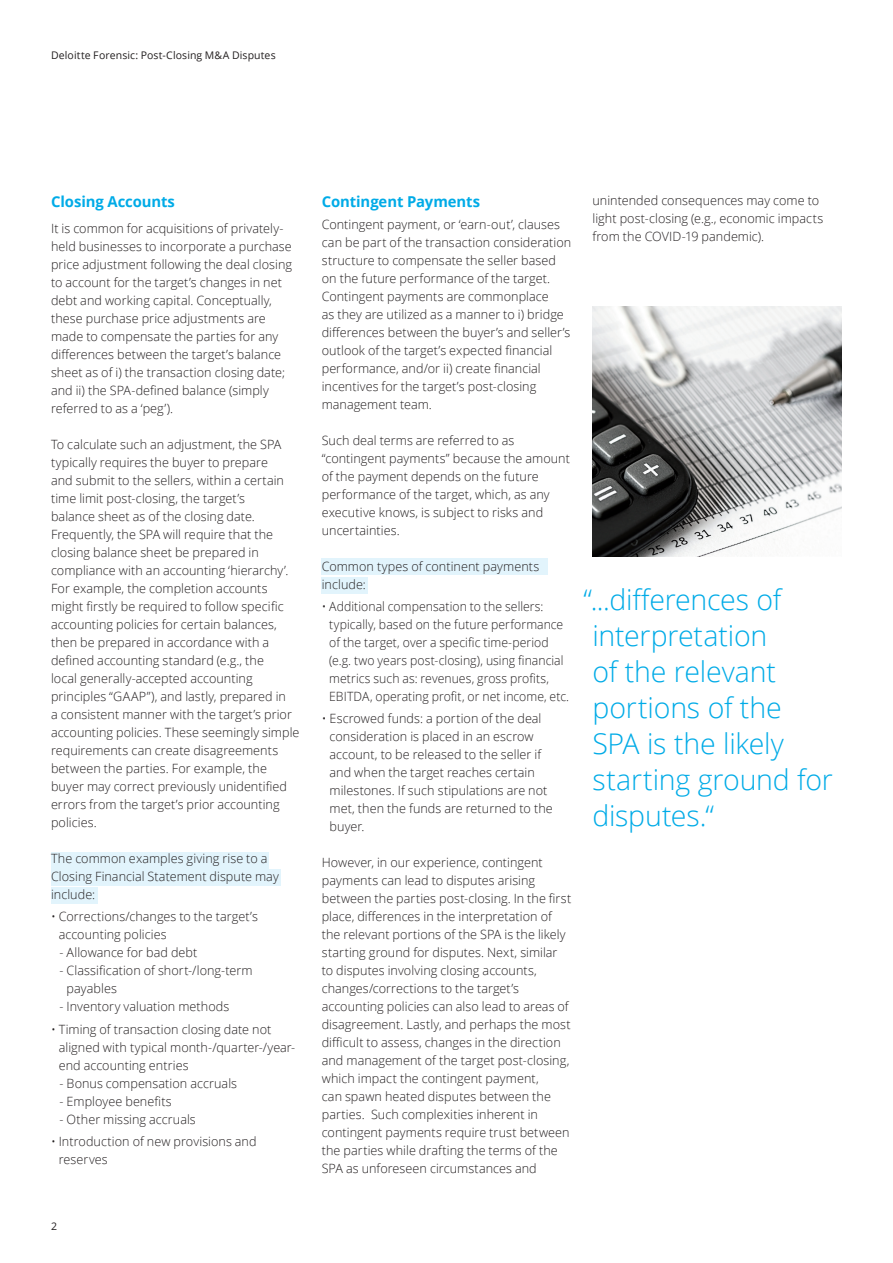
<style>
.page{position:relative;width:893px;height:1263px;background:#fff}
.page>*{position:absolute;margin:0;border:0;box-sizing:border-box;transform-origin:0 0}
.Quote_pullout_medium{font:300 28.5px/36px "Open Sans";letter-spacing:-.005em;color:#00abe7}
.Body_copy__8_5_12pt{font:700 15px "Open Sans";letter-spacing:-.005em;color:#00abe7}
.Body_copy__8_5_12pt-2{font:300 12.75px/18px "Open Sans";letter-spacing:.005em;color:#231f20}
.Body_copy__8_5_12pt-3{font:300 12.75px/18px "Open Sans";letter-spacing:.005em;color:#231f20;scale:.96 1}
.Body_copy__8_5_12pt-4{font:10.5px "Open Sans";letter-spacing:.01em;color:#231f20}
.Folio_Left_pg__7_9_5{font:10.5px "Open Sans";color:#231f20}
</style>
<div class="page">
<div style="left:51px;top:852px;width:218px;height:16px;background:#e2f4fc"></div>
<div style="left:322px;top:558px;width:226px;height:16px;background:#e2f4fc"></div>
<div style="left:322px;top:578px;width:46px;height:16px;background:#e2f4fc"></div>
<div style="left:51px;top:870px;width:229px;height:16px;background:#e2f4fc"></div>
<div style="left:51px;top:888px;width:46px;height:16px;background:#e2f4fc"></div>
<img style="left:592px;top:307px;width:250px;height:249px">
<p class="Body_copy__8_5_12pt-4" style="left:51px;top:48px;width:226px">Deloitte Forensic: Post-Closing M&amp;A Disputes</p>
<p class="Body_copy__8_5_12pt" style="left:51px;top:190px;width:126px">Closing Accounts</p>
<p class="Body_copy__8_5_12pt-2" style="left:51px;top:219px;width:242px">It is common for acquisitions of privately&shy;held businesses to incorporate a purchase price adjustment following the deal closing to account for the target’s changes in net debt and working capital. Conceptually, these purchase price adjustments are made to compensate the parties for any differences between the target’s balance sheet as of i) the transaction closing date; and ii) the SPA-defined balance (simply referred to as a ‘peg’).</p>
<p class="Body_copy__8_5_12pt-2" style="left:51px;top:435px;width:250px">To calculate such an adjustment, the SPA typically requires the buyer to prepare<br>and submit to the sellers, within a certain time limit post-closing, the target’s<br>balance sheet as of the closing date.<br>Frequently, the SPA will require that the closing balance sheet be prepared in compliance with an accounting ‘hierarchy’.<br>For example, the completion accounts might firstly be required to follow specific accounting policies for certain balances, then be prepared in accordance with a defined accounting standard (e.g., the<br>local generally-accepted accounting principles “GAAP”), and lastly, prepared in<br>a consistent manner with the target’s prior accounting policies. These seemingly simple requirements can create disagreements between the parties. For example, the buyer may correct previously unidentified errors from the target’s prior accounting policies.</p>
<p class="Body_copy__8_5_12pt-2" style="left:51px;top:849px;width:229px">The common examples giving rise to a<br>Closing Financial Statement dispute may include:</p>
<p class="Body_copy__8_5_12pt-2" style="left:59px;top:907px;width:201px;text-indent:-8px">• Corrections/changes to the target’s accounting policies</p>
<p class="Body_copy__8_5_12pt-2" style="left:60px;top:943px;width:139px">- Allowance for bad debt</p>
<p class="Body_copy__8_5_12pt-2" style="left:67px;top:961px;width:188px;text-indent:-7px">- Classification of short-/long-term payables</p>
<p class="Body_copy__8_5_12pt-2" style="left:60px;top:997px;width:171px">- Inventory valuation methods</p>
<p class="Body_copy__8_5_12pt-2" style="left:59px;top:1020px;width:238px;text-indent:-8px">• Timing of transaction closing date not aligned with typical month-/quarter-/year&shy;end accounting entries</p>
<p class="Body_copy__8_5_12pt-2" style="left:60px;top:1074px;width:179px">- Bonus compensation accruals</p>
<p class="Body_copy__8_5_12pt-2" style="left:60px;top:1092px;width:114px">- Employee benefits</p>
<p class="Body_copy__8_5_12pt-2" style="left:60px;top:1110px;width:138px">- Other missing accruals</p>
<p class="Body_copy__8_5_12pt-2" style="left:59px;top:1132px;width:199px;text-indent:-8px">• Introduction of new provisions and reserves</p>
<p class="Folio_Left_pg__7_9_5" style="left:51px;top:1219px;width:8px">2</p>
<p class="Body_copy__8_5_12pt" style="left:322px;top:190px;width:160px">Contingent Payments</p>
<p class="Body_copy__8_5_12pt-2" style="left:322px;top:215px;width:251px">Contingent payment, or ‘earn-out’, clauses can be part of the transaction consideration structure to compensate the seller based on the future performance of the target.<br>Contingent payments are commonplace<br>as they are utilized as a manner to i) bridge differences between the buyer’s and seller’s outlook of the target’s expected financial performance, and/or ii) create financial incentives for the target’s post-closing management team.</p>
<p class="Body_copy__8_5_12pt-2" style="left:322px;top:431px;width:250px">Such deal terms are referred to as “contingent payments” because the amount of the payment depends on the future performance of the target, which, as any executive knows, is subject to risks and uncertainties.</p>
<p class="Body_copy__8_5_12pt-2" style="left:322px;top:557px;width:219px">Common types of continent payments include:</p>
<p class="Body_copy__8_5_12pt-3" style="left:329px;top:597px;width:251px;text-indent:-8px">• Additional compensation to the sellers: typically, based on the future performance of the target, over a specific time-period (e.g. two years post-closing), using financial metrics such as: revenues, gross profits, EBITDA, operating profit, or net income, etc.</p>
<p class="Body_copy__8_5_12pt-2" style="left:330px;top:709px;width:225px;text-indent:-8px">• Escrowed funds: a portion of the deal consideration is placed in an escrow account, to be released to the seller if and when the target reaches certain milestones. If such stipulations are not met, then the funds are returned to the buyer.</p>
<p class="Body_copy__8_5_12pt-2" style="left:322px;top:853px;width:251px">However, in our experience, contingent payments can lead to disputes arising between the parties post-closing. In the first place, differences in the interpretation of the relevant portions of the SPA is the likely starting ground for disputes. Next, similar to disputes involving closing accounts, changes/corrections to the target’s accounting policies can also lead to areas of disagreement. Lastly, and perhaps the most difficult to assess, changes in the direction and management of the target post-closing, which impact the contingent payment,<br>can spawn heated disputes between the parties. Such complexities inherent in contingent payments require trust between the parties while drafting the terms of the SPA as unforeseen circumstances and</p>
<p class="Body_copy__8_5_12pt-2" style="left:592px;top:191px;width:232px">unintended consequences may come to light post-closing (e.g., economic impacts from the COVID-19 pandemic).</p>
<p class="Quote_pullout_medium" style="left:592px;top:581px;width:242px;text-indent:-9px">“...differences of interpretation<br>of the relevant portions of the<br>SPA is the likely starting ground for disputes.“</p>
</div>
